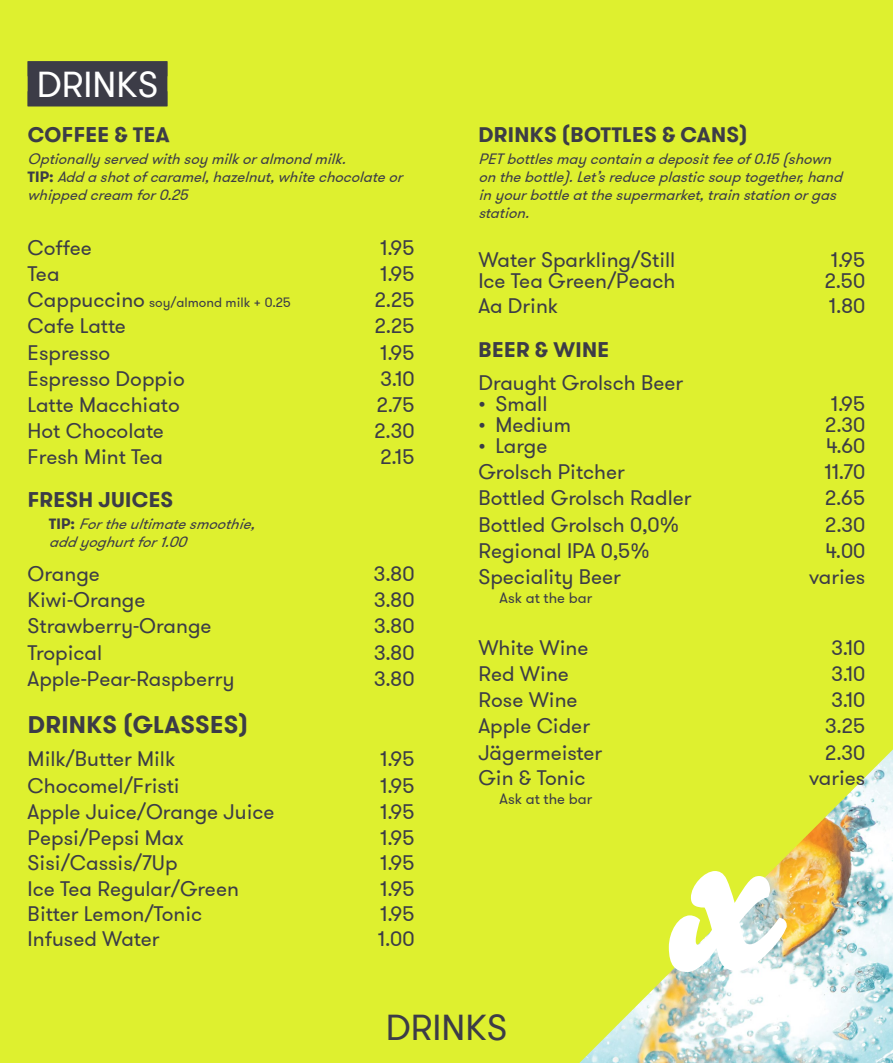
<style>
.page{position:relative;width:893px;height:1063px;background:#def02f}
.page>*{position:absolute;margin:0;border:0;box-sizing:border-box;transform-origin:0 0}
.t1{font:36px "GT Walsheim";color:#3c3c47}
.t2{font:36px "GT Walsheim";color:#fff}
.t3{font:700 24px "GT Walsheim";letter-spacing:.015em;color:#3c3c47}
.t4{font:21px "GT Walsheim";color:#3c3c47}
.t5{font:700 21px "GT Walsheim";letter-spacing:.015em;color:#3c3c47}
.t6{font:italic 15px/18px "GT Walsheim";color:#3c3c47}
.t7{font:15px "GT Walsheim";color:#3c3c47}
.t8{font:13.5px "GT Walsheim";color:#3c3c47}
.s1{font-weight:700;font-style:normal}
.s2{font-size:21px}
</style>
<div class="page">
<img style="left:579px;top:749px;width:314px;height:314px">
<svg style="left:669px;top:871px;width:118px;height:101px"></svg>
<div style="left:28px;top:61px;width:139px;height:45px;background:#3c3c47"></div>
<h1 class="t2" style="left:37px;top:61px;width:123px">DRINKS</h1>
<p class="t5" style="left:28px;top:121px;width:143px">COFFEE &amp; TEA</p>
<p class="t6" style="left:28px;top:150px;width:381px">Optionallyservedwithsoymilkoralmondmilk.<br><span class="s1">T I P :</span> Addashotofcaramel,hazelnut,whitechocolateor whippedcream for0.25</p>
<p class="t4" style="left:28px;top:234px;width:66px">Coffee</p>
<p class="t4" style="left:380px;top:234px;width:36px">1.95</p>
<p class="t4" style="left:28px;top:260px;width:33px">Tea</p>
<p class="t4" style="left:380px;top:260px;width:36px">1.95</p>
<p class="t8" style="left:28px;top:294px;width:265px"><span class="s2">Cappuccino</span> soy/almond milk + 0.25</p>
<p class="t4" style="left:375px;top:287px;width:41px">2.25</p>
<p class="t4" style="left:28px;top:313px;width:100px">Cafe Latte</p>
<p class="t4" style="left:375px;top:313px;width:41px">2.25</p>
<p class="t4" style="left:28px;top:339px;width:84px">Espresso</p>
<p class="t4" style="left:380px;top:339px;width:36px">1.95</p>
<p class="t4" style="left:28px;top:365px;width:159px">Espresso Doppio</p>
<p class="t4" style="left:381px;top:365px;width:36px">3.10</p>
<p class="t4" style="left:28px;top:392px;width:154px">Latte Macchiato</p>
<p class="t4" style="left:377px;top:392px;width:39px">2.75</p>
<p class="t4" style="left:28px;top:418px;width:138px">Hot Chocolate</p>
<p class="t4" style="left:374px;top:418px;width:42px">2.30</p>
<p class="t4" style="left:28px;top:443px;width:137px">Fresh Mint Tea</p>
<p class="t4" style="left:380px;top:443px;width:36px">2.15</p>
<p class="t5" style="left:28px;top:486px;width:147px">FRESH JUICES</p>
<p class="t6" style="left:49px;top:515px;width:214px"><span class="s1">T I P :</span> Fortheultimatesmoothie, addyoghurtfor1.00</p>
<p class="t4" style="left:28px;top:560px;width:74px">Orange</p>
<p class="t4" style="left:374px;top:560px;width:42px">3.80</p>
<p class="t4" style="left:28px;top:587px;width:119px">Kiwi-Orange</p>
<p class="t4" style="left:374px;top:587px;width:42px">3.80</p>
<p class="t4" style="left:28px;top:613px;width:185px">Strawberry-Orange</p>
<p class="t4" style="left:374px;top:613px;width:42px">3.80</p>
<p class="t4" style="left:28px;top:639px;width:76px">Tropical</p>
<p class="t4" style="left:374px;top:639px;width:42px">3.80</p>
<p class="t4" style="left:28px;top:665px;width:208px">Apple-Pear-Raspberry</p>
<p class="t4" style="left:374px;top:665px;width:42px">3.80</p>
<p class="t3" style="left:28px;top:709px;width:222px">DRINKS (GLASSES)</p>
<p class="t4" style="left:28px;top:746px;width:149px">Milk/Butter Milk</p>
<p class="t4" style="left:380px;top:746px;width:36px">1.95</p>
<p class="t4" style="left:28px;top:772px;width:154px">Chocomel/Fristi</p>
<p class="t4" style="left:380px;top:772px;width:36px">1.95</p>
<p class="t4" style="left:28px;top:798px;width:248px">Apple Juice/Orange Juice</p>
<p class="t4" style="left:380px;top:798px;width:36px">1.95</p>
<p class="t4" style="left:28px;top:825px;width:158px">Pepsi/Pepsi Max</p>
<p class="t4" style="left:380px;top:825px;width:36px">1.95</p>
<p class="t4" style="left:28px;top:850px;width:152px">Sisi/Cassis/7Up</p>
<p class="t4" style="left:380px;top:850px;width:36px">1.95</p>
<p class="t4" style="left:28px;top:875px;width:213px">Ice Tea Regular/Green</p>
<p class="t4" style="left:380px;top:875px;width:36px">1.95</p>
<p class="t4" style="left:28px;top:900px;width:176px">Bitter Lemon/Tonic</p>
<p class="t4" style="left:380px;top:900px;width:36px">1.95</p>
<p class="t4" style="left:28px;top:925px;width:133px">Infused Water</p>
<p class="t4" style="left:378px;top:925px;width:38px">1.00</p>
<p class="t5" style="left:478px;top:121px;width:271px">DRINKS (BOTTLES &amp; CANS)</p>
<p class="t6" style="left:478px;top:150px;width:370px">PETbottlesmaycontainadepositfeeof0.15(shown onthebottle).Let’sreduceplasticsouptogether,hand inyourbottleatthesupermarket,trainstationorgas station.</p>
<p class="t4" style="left:478px;top:247px;width:198px">Water Sparkling/Still</p>
<p class="t4" style="left:831px;top:247px;width:36px">1.95</p>
<p class="t4" style="left:478px;top:267px;width:198px">Ice Tea Green/Peach</p>
<p class="t4" style="left:825px;top:267px;width:42px">2.50</p>
<p class="t4" style="left:478px;top:293px;width:81px">Aa Drink</p>
<p class="t4" style="left:829px;top:293px;width:38px">1.80</p>
<p class="t5" style="left:478px;top:335px;width:132px">BEER &amp; WINE</p>
<p class="t4" style="left:478px;top:370px;width:206px">Draught Grolsch Beer</p>
<p class="t4" style="left:478px;top:390px;width:71px">• Small</p>
<p class="t4" style="left:831px;top:390px;width:36px">1.95</p>
<p class="t4" style="left:478px;top:411px;width:94px">• Medium</p>
<p class="t4" style="left:825px;top:411px;width:42px">2.30</p>
<p class="t4" style="left:478px;top:432px;width:71px">• Large</p>
<p class="t4" style="left:826px;top:432px;width:41px">4.60</p>
<p class="t4" style="left:478px;top:458px;width:148px">Grolsch Pitcher</p>
<p class="t4" style="left:824px;top:458px;width:42px">11.70</p>
<p class="t4" style="left:478px;top:485px;width:215px">Bottled Grolsch Radler</p>
<p class="t4" style="left:825px;top:485px;width:42px">2.65</p>
<p class="t4" style="left:478px;top:511px;width:202px">Bottled Grolsch 0,0%</p>
<p class="t4" style="left:825px;top:511px;width:42px">2.30</p>
<p class="t4" style="left:478px;top:537px;width:173px">Regional IPA 0,5%</p>
<p class="t4" style="left:825px;top:537px;width:42px">4.00</p>
<p class="t4" style="left:478px;top:564px;width:144px">Speciality Beer</p>
<p class="t4" style="left:809px;top:564px;width:58px">varies</p>
<p class="t7" style="left:500px;top:588px;width:94px">Ask at the bar</p>
<p class="t4" style="left:478px;top:634px;width:112px">White Wine</p>
<p class="t4" style="left:831px;top:634px;width:36px">3.10</p>
<p class="t4" style="left:478px;top:660px;width:92px">Red Wine</p>
<p class="t4" style="left:831px;top:660px;width:36px">3.10</p>
<p class="t4" style="left:478px;top:687px;width:101px">Rose Wine</p>
<p class="t4" style="left:831px;top:687px;width:36px">3.10</p>
<p class="t4" style="left:478px;top:713px;width:113px">Apple Cider</p>
<p class="t4" style="left:825px;top:713px;width:42px">3.25</p>
<p class="t4" style="left:478px;top:739px;width:125px">Jägermeister</p>
<p class="t4" style="left:825px;top:739px;width:42px">2.30</p>
<p class="t4" style="left:478px;top:764px;width:109px">Gin &amp; Tonic</p>
<p class="t4" style="left:809px;top:764px;width:58px">varies</p>
<p class="t7" style="left:500px;top:789px;width:94px">Ask at the bar</p>
<h1 class="t1" style="left:386px;top:1004px;width:123px">DRINKS</h1>
</div>
